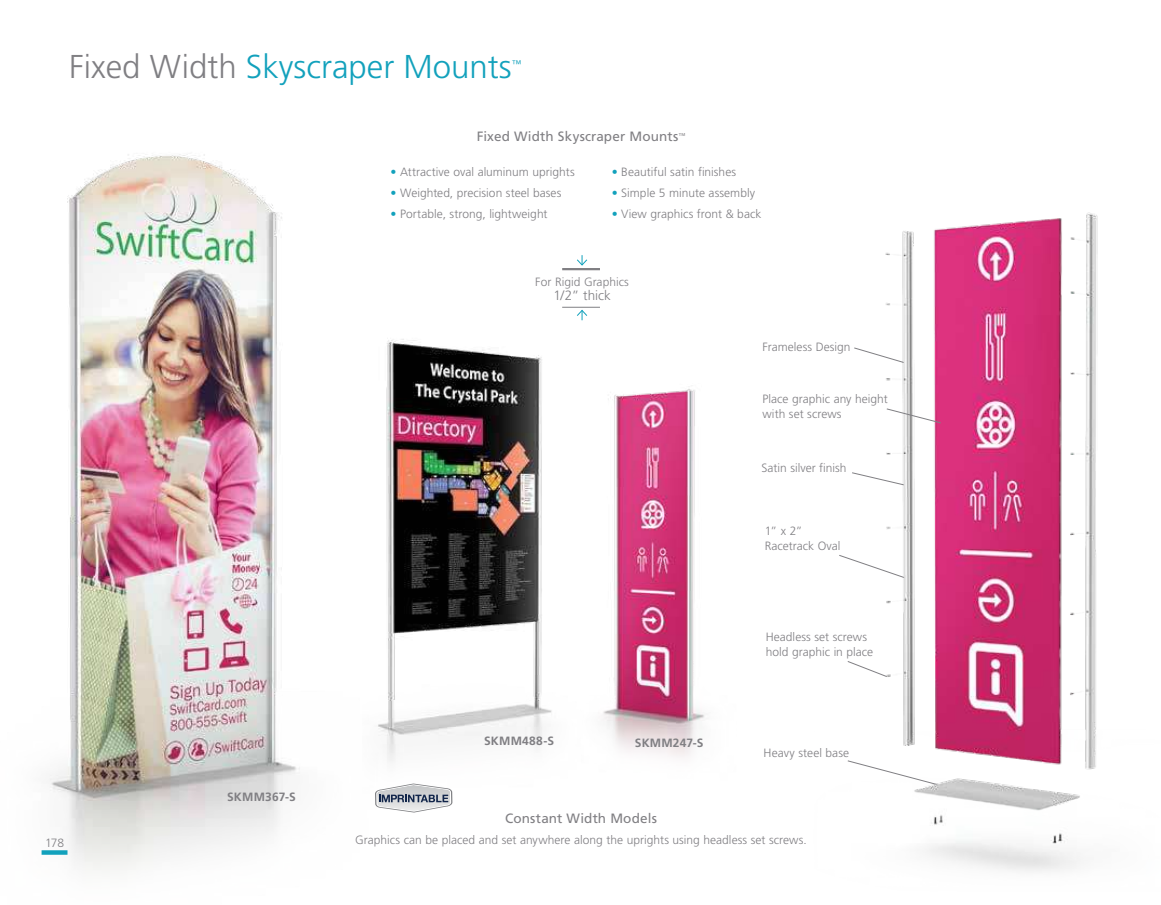
<style>
.page{position:relative;width:1161px;height:905px;background:#fff}
.page>*{position:absolute;margin:0;border:0;box-sizing:border-box;transform-origin:0 0}
.t1{font:300 33px "Frutiger";color:#12a1bc}
.t2{font:13.5px "Frutiger";letter-spacing:.01em;color:#807f83}
.t3{font:300 13.5px "Frutiger";letter-spacing:-.005em;color:#807f83}
.t4{font:300 12px/15px "Frutiger";color:#807f83}
.t5{font:700 12px "Frutiger";letter-spacing:.015em;color:#807f83}
.t6{font:300 9.6px "Frutiger";color:#12a1bc}
.s1{color:#807f83}
.s2{color:#12a1bc}
</style>
<div class="page">
<img style="left:41px;top:154px;width:376px;height:717px">
<svg style="left:577px;top:255px;width:11px;height:11px"></svg>
<hr style="left:562px;top:307px;width:38px;height:1px;background:#807f83">
<hr style="left:562px;top:268px;width:38px;height:2px;background:#807f83">
<svg style="left:577px;top:309px;width:11px;height:11px"></svg>
<img style="left:839px;top:212px;width:259px;height:660px">
<svg style="left:886px;top:408px;width:56px;height:16px"></svg>
<img style="left:363px;top:331px;width:185px;height:462px">
<img style="left:548px;top:389px;width:157px;height:368px">
<svg style="left:375px;top:783px;width:77px;height:29px"></svg>
<svg style="left:42px;top:850px;width:26px;height:4px"></svg>
<h1 class="t1" style="left:69px;top:53px;width:444px"><span class="s1">Fixed Width</span> Skyscraper Mounts</h1>
<p class="t6" style="left:512px;top:60px;width:11px">™</p>
<p class="t2" style="left:477px;top:130px;width:210px">Fixed Width Skyscraper Mounts<sup>™</sup></p>
<p class="t4" style="left:391px;top:165px;width:186px"><span class="s2">•</span> Attractive oval aluminum uprights</p>
<p class="t4" style="left:391px;top:186px;width:172px"><span class="s2">•</span> Weighted, precision steel bases</p>
<p class="t4" style="left:391px;top:207px;width:158px"><span class="s2">•</span> Portable, strong, lightweight</p>
<p class="t4" style="left:612px;top:165px;width:126px"><span class="s2">•</span> Beautiful satin finishes</p>
<p class="t4" style="left:612px;top:186px;width:145px"><span class="s2">•</span> Simple 5 minute assembly</p>
<p class="t4" style="left:612px;top:207px;width:151px"><span class="s2">•</span> View graphics front &amp; back</p>
<p class="t4" style="left:535px;top:275px;width:95px">For Rigid Graphics</p>
<p class="t3" style="left:553px;top:289px;width:59px">1/2” thick</p>
<p class="t4" style="left:763px;top:340px;width:90px">Frameless Design</p>
<p class="t4" style="left:763px;top:392px;width:127px">Place graphic any height with set screws</p>
<p class="t4" style="left:761px;top:461px;width:87px">Satin silver finish</p>
<p class="t4" style="left:765px;top:524px;width:77px">1” x 2”<br>Racetrack Oval</p>
<p class="t4" style="left:45px;top:836px;width:21px">178</p>
<p class="t5" style="left:227px;top:789px;width:70px">SKMM367-S</p>
<p class="t5" style="left:484px;top:734px;width:72px">SKMM488-S</p>
<p class="t5" style="left:635px;top:735px;width:70px">SKMM247-S</p>
<p class="t4" style="left:766px;top:630px;width:109px">Headless set screws hold graphic in place</p>
<p class="t4" style="left:764px;top:746px;width:87px">Heavy steel base</p>
<p class="t2" style="left:505px;top:812px;width:153px">Constant Width Models</p>
<p class="t4" style="left:355px;top:832px;width:453px">Graphics can be placed and set anywhere along the uprights using headless set screws.</p>
</div>
